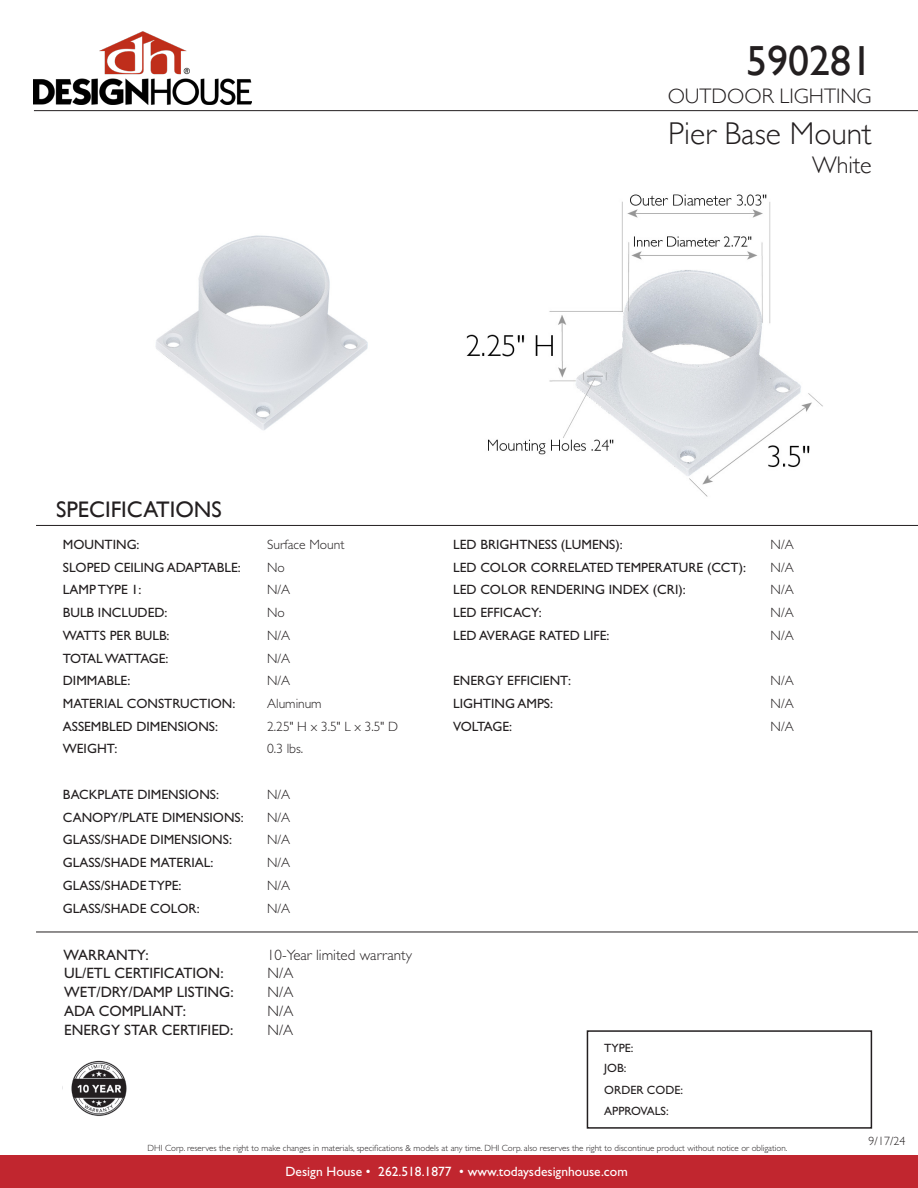
<style>
.page{position:relative;width:918px;height:1188px;background:#fff}
.page>*{position:absolute;margin:0;border:0;box-sizing:border-box;transform-origin:0 0}
.t1{font:42px "Gill Sans";color:#231f20}
.t2{font:300 31.5px "Gill Sans";color:#231f20}
.t3{font:300 24px "Gill Sans";color:#231f20}
.t4{font:22.5px "Gill Sans";color:#231f20}
.t5{font:300 21px "Gill Sans";color:#231f20}
.t6{font:15px "Gill Sans Std";color:#231f20}
.t7{font:300 15px "Gill Sans Std";color:#231f20}
.t8{font:13.5px "Gill Sans Std";color:#231f20}
.t9{font:300 13.5px "Gill Sans Std";color:#231f20}
.t10{font:13.5px "Gill Sans Std";color:#fff}
.t11{font:13.5px "Gill Sans Std";letter-spacing:-.065em;color:#231f20}
.t12{font:13.5px "Gill Sans Std";letter-spacing:-.04em;color:#231f20}
.t13{font:12px "Gill Sans Std";color:#231f20}
.t14{font:300 12px "Gill Sans";color:#231f20}
.t15{font:300 9px "Gill Sans Std";color:#231f20}
</style>
<div class="page">
<img style="left:433px;top:194px;width:440px;height:331px">
<div style="left:0;top:1156px;width:918px;height:32px;background:#c1262f"></div>
<img style="left:34px;top:32px;width:217px;height:73px">
<div style="left:587px;top:1030px;width:285px;height:99px;border:2px solid #231f20"></div>
<hr style="left:34px;top:110px;width:884px;height:1px;background:#231f20">
<hr style="left:36px;top:525px;width:882px;height:1px;background:#231f20">
<img style="left:71px;top:1060px;width:56px;height:56px">
<img style="left:155px;top:235px;width:213px;height:195px">
<hr style="left:36px;top:932px;width:882px;height:1px;background:#231f20">
<p class="t1" style="left:746px;top:36px;width:127px">590281</p>
<p class="t5" style="left:668px;top:79px;width:206px">OUTDOOR LIGHTING</p>
<p class="t2" style="left:668px;top:108px;width:205px">Pier Base Mount</p>
<p class="t3" style="left:812px;top:147px;width:61px">White</p>
<p class="t4" style="left:56px;top:496px;width:167px">SPECIFICATIONS</p>
<p class="t8" style="left:63px;top:537px;width:78px">MOUNTING:</p>
<p class="t9" style="left:267px;top:537px;width:79px">Surface Mount</p>
<p class="t8" style="left:63px;top:559px;width:180px">SLOPED CEILING ADAPTABLE:</p>
<p class="t9" style="left:267px;top:560px;width:19px">No</p>
<p class="t8" style="left:63px;top:582px;width:80px">LAMP TYPE 1:</p>
<p class="t9" style="left:267px;top:582px;width:25px">N/A</p>
<p class="t8" style="left:63px;top:605px;width:106px">BULB INCLUDED:</p>
<p class="t9" style="left:267px;top:605px;width:19px">No</p>
<p class="t8" style="left:63px;top:628px;width:108px">WATTS PER BULB:</p>
<p class="t9" style="left:267px;top:628px;width:25px">N/A</p>
<p class="t11" style="left:63px;top:650px;width:107px">TOTAL WATTAGE:</p>
<p class="t9" style="left:267px;top:650px;width:25px">N/A</p>
<p class="t8" style="left:63px;top:673px;width:69px">DIMMABLE:</p>
<p class="t9" style="left:267px;top:673px;width:25px">N/A</p>
<p class="t8" style="left:63px;top:696px;width:174px">MATERIAL CONSTRUCTION:</p>
<p class="t9" style="left:267px;top:696px;width:56px">Aluminum</p>
<p class="t8" style="left:63px;top:718px;width:157px">ASSEMBLED DIMENSIONS:</p>
<p class="t9" style="left:267px;top:719px;width:132px">2.25" H x 3.5" L x 3.5" D</p>
<p class="t8" style="left:63px;top:741px;width:56px">WEIGHT:</p>
<p class="t9" style="left:267px;top:741px;width:38px">0.3 lbs.</p>
<p class="t8" style="left:63px;top:787px;width:158px">BACKPLATE DIMENSIONS:</p>
<p class="t9" style="left:267px;top:787px;width:25px">N/A</p>
<p class="t8" style="left:63px;top:809px;width:182px">CANOPY/PLATE DIMENSIONS:</p>
<p class="t9" style="left:267px;top:810px;width:25px">N/A</p>
<p class="t8" style="left:63px;top:832px;width:171px">GLASS/SHADE DIMENSIONS:</p>
<p class="t9" style="left:267px;top:832px;width:25px">N/A</p>
<p class="t8" style="left:63px;top:855px;width:152px">GLASS/SHADE MATERIAL:</p>
<p class="t9" style="left:267px;top:855px;width:25px">N/A</p>
<p class="t8" style="left:63px;top:877px;width:120px">GLASS/SHADE TYPE:</p>
<p class="t8" style="left:63px;top:900px;width:138px">GLASS/SHADE COLOR:</p>
<p class="t9" style="left:267px;top:900px;width:25px">N/A</p>
<p class="t9" style="left:267px;top:878px;width:25px">N/A</p>
<p class="t6" style="left:64px;top:946px;width:87px">WARRANTY:</p>
<p class="t6" style="left:64px;top:965px;width:161px">UL/ETL CERTIFICATION:</p>
<p class="t6" style="left:64px;top:984px;width:171px">WET/DRY/DAMP LISTING:</p>
<p class="t6" style="left:64px;top:1003px;width:123px">ADA COMPLIANT:</p>
<p class="t7" style="left:267px;top:946px;width:146px">10-Year limited warranty</p>
<p class="t7" style="left:268px;top:965px;width:27px">N/A</p>
<p class="t7" style="left:268px;top:984px;width:27px">N/A</p>
<p class="t7" style="left:268px;top:1003px;width:27px">N/A</p>
<p class="t6" style="left:64px;top:1022px;width:171px">ENERGY STAR CERTIFIED:</p>
<p class="t7" style="left:268px;top:1022px;width:27px">N/A</p>
<p class="t8" style="left:453px;top:537px;width:171px">LED BRIGHTNESS (LUMENS):</p>
<p class="t9" style="left:771px;top:537px;width:25px">N/A</p>
<p class="t8" style="left:453px;top:559px;width:294px">LED COLOR CORRELATED TEMPERATURE (CCT):</p>
<p class="t9" style="left:771px;top:560px;width:25px">N/A</p>
<p class="t8" style="left:453px;top:582px;width:234px">LED COLOR RENDERING INDEX (CRI):</p>
<p class="t9" style="left:771px;top:582px;width:25px">N/A</p>
<p class="t8" style="left:453px;top:605px;width:90px">LED EFFICACY:</p>
<p class="t9" style="left:771px;top:605px;width:25px">N/A</p>
<p class="t8" style="left:453px;top:628px;width:158px">LED AVERAGE RATED LIFE:</p>
<p class="t9" style="left:771px;top:628px;width:25px">N/A</p>
<p class="t8" style="left:453px;top:673px;width:119px">ENERGY EFFICIENT:</p>
<p class="t9" style="left:771px;top:673px;width:25px">N/A</p>
<p class="t8" style="left:453px;top:696px;width:101px">LIGHTING AMPS:</p>
<p class="t9" style="left:771px;top:696px;width:25px">N/A</p>
<p class="t12" style="left:453px;top:718px;width:60px">VOLTAGE:</p>
<p class="t9" style="left:771px;top:719px;width:25px">N/A</p>
<p class="t13" style="left:604px;top:1041px;width:31px">TYPE:</p>
<p class="t13" style="left:604px;top:1061px;width:24px">JOB:</p>
<p class="t13" style="left:604px;top:1083px;width:80px">ORDER CODE:</p>
<p class="t13" style="left:604px;top:1104px;width:66px">APPROVALS:</p>
<p class="t15" style="left:148px;top:1143px;width:641px">DHI Corp. reserves the right to make changes in materials, specifications &amp; models at any time. DHI Corp. also reserves the right to discontinue product without notice or obligation.</p>
<p class="t10" style="left:285px;top:1164px;width:344px">Design House • 262.518.1877 • www.todaysdesignhouse.com</p>
<p class="t14" style="left:869px;top:1132px;width:38px">9/17/24</p>
</div>
